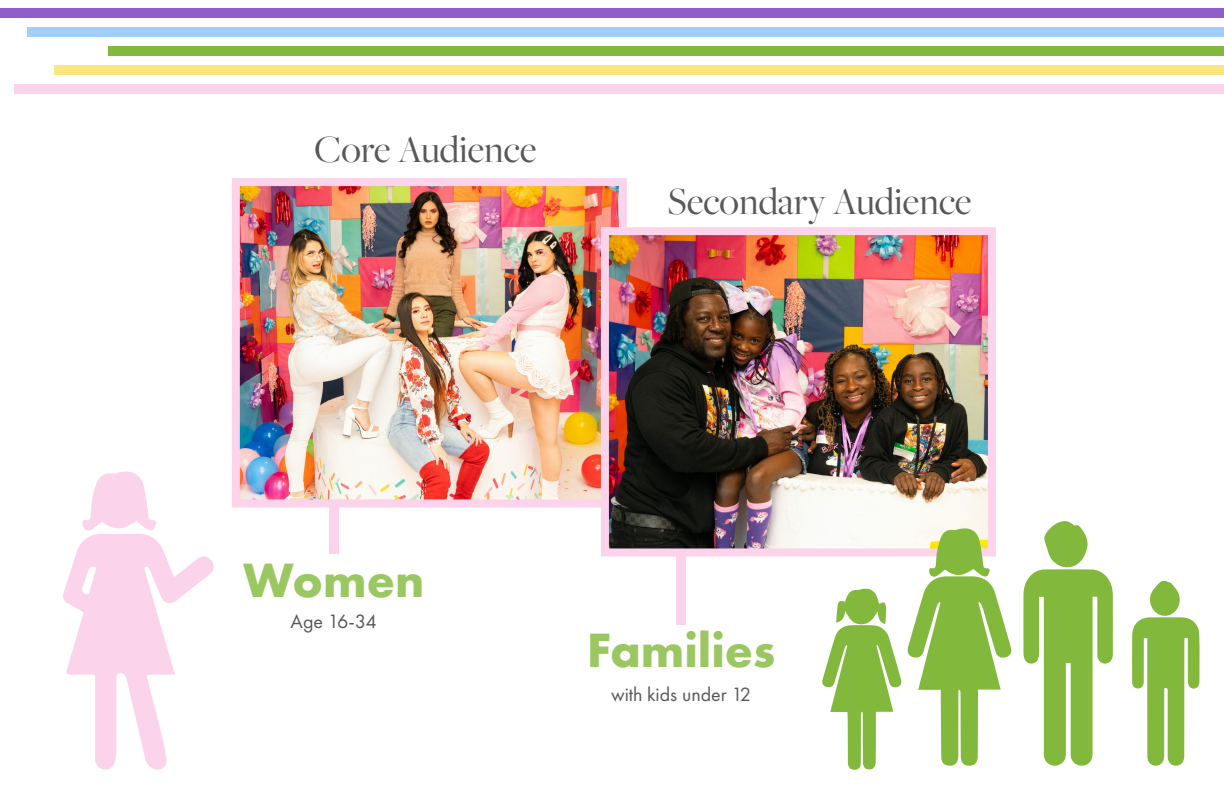
<style>
.page{position:relative;width:1224px;height:792px;background:#fff}
.page>*{position:absolute;margin:0;border:0;box-sizing:border-box;transform-origin:0 0}
.t1{font:700 50px "Futura PT";color:#9bc763}
.t2{font:40px "Freight Big Pro";color:#57585a}
.t3{font:20px "Futura PT";color:#57585a}
</style>
<div class="page">
<div style="left:0;top:9px;width:1224px;height:9px;background:#8f5ecb"></div>
<div style="left:27px;top:28px;width:1197px;height:9px;background:#9fcef9"></div>
<div style="left:108px;top:46px;width:1116px;height:10px;background:#82b93c"></div>
<div style="left:54px;top:65px;width:1170px;height:10px;background:#fce67e"></div>
<svg style="left:63px;top:471px;width:151px;height:299px"></svg>
<div style="left:676px;top:491px;width:10px;height:134px;background:#fbd4eb"></div>
<div style="left:329px;top:420px;width:9px;height:134px;background:#fbd4eb"></div>
<div style="left:14px;top:84px;width:1210px;height:9px;background:#fbd4eb"></div>
<img style="left:241px;top:187px;width:377px;height:311px">
<div style="left:232px;top:178px;width:395px;height:329px;border:8px solid #fbd4eb"></div>
<img style="left:610px;top:236px;width:377px;height:311px">
<div style="left:601px;top:227px;width:395px;height:329px;border:8px solid #fbd4eb"></div>
<svg style="left:1023px;top:521px;width:90px;height:245px"></svg>
<svg style="left:821px;top:527px;width:191px;height:243px"></svg>
<svg style="left:1132px;top:581px;width:68px;height:185px"></svg>
<p class="t2" style="left:315px;top:123px;width:223px">Core Audience</p>
<p class="t2" style="left:668px;top:175px;width:305px">Secondary Audience</p>
<p class="t1" style="left:243px;top:549px;width:183px">Women</p>
<p class="t3" style="left:291px;top:610px;width:88px">Age 16-34</p>
<p class="t1" style="left:587px;top:618px;width:190px">Families</p>
<p class="t3" style="left:611px;top:683px;width:142px">with kids under 12</p>
</div>
